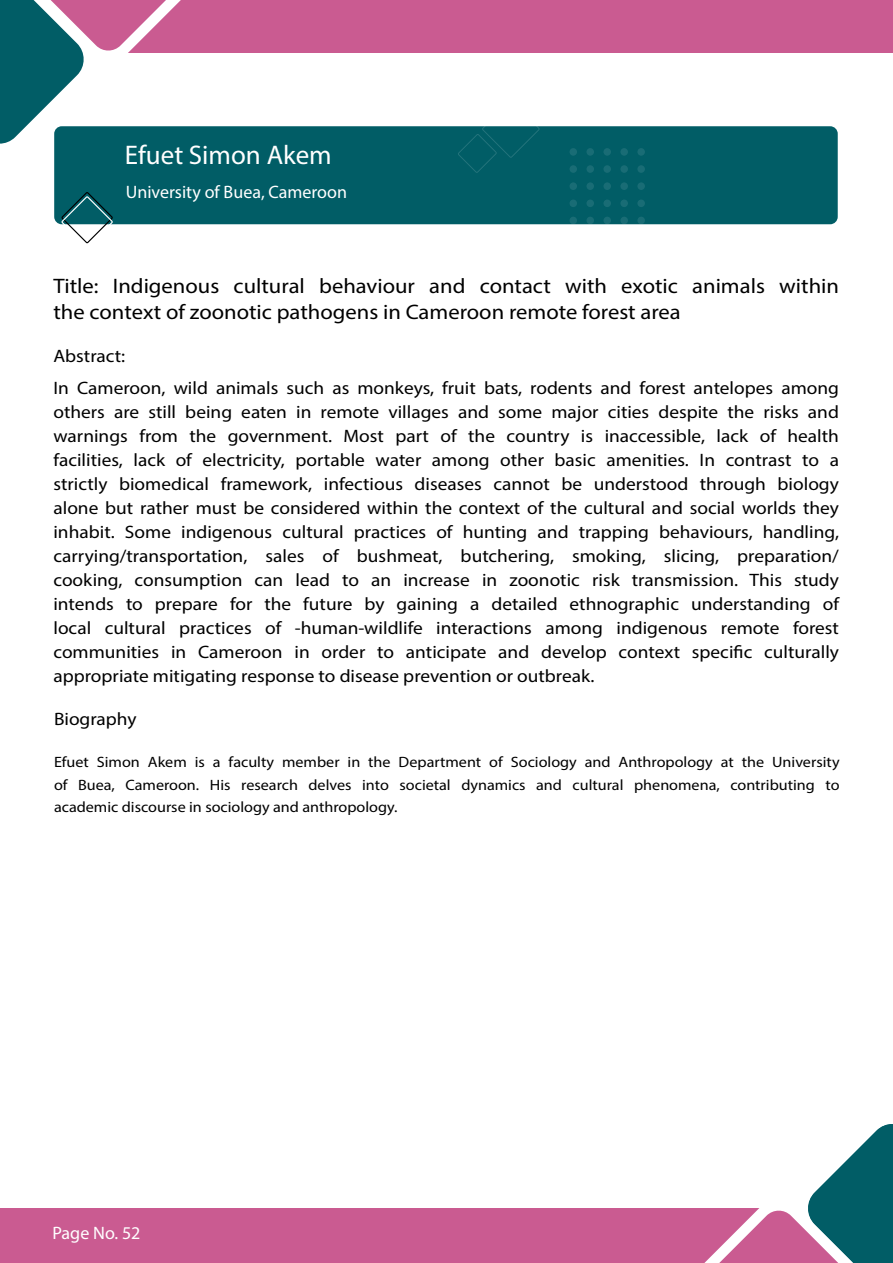
<style>
.page{position:relative;width:893px;height:1263px;background:#fff}
.page>*{position:absolute;margin:0;border:0;box-sizing:border-box;transform-origin:0 0}
.t1{font:27px "Myriad Pro";color:#fff}
.t2{font:21px/25.2px "Myriad Pro";color:#000;scale:1.08 1}
.t3{font:18px/24px "Myriad Pro";color:#000;scale:1.08 1}
.t4{font:18px "Myriad Pro";color:#fff}
.t5{font:15px/22.5px "Myriad Pro";color:#000;text-align:justify;scale:1.08 1}
</style>
<div class="page">
<div style="left:105px;top:0;width:788px;height:53px;background:#ca5b91"></div>
<svg style="left:0;top:0;width:181px;height:144px"></svg>
<div style="left:0;top:1208px;width:779px;height:55px;background:#ca5b91"></div>
<svg style="left:704px;top:1124px;width:189px;height:139px"></svg>
<div style="left:54px;top:126px;width:784px;height:98px;background:#015d66;border-radius:8px"></div>
<svg style="left:457px;top:126px;width:83px;height:47px"></svg>
<div style="left:569px;top:217px;width:8px;height:7px;background:#196c75;border-radius:50%"></div>
<div style="left:569px;top:199px;width:8px;height:8px;background:#196c75;border-radius:50%"></div>
<div style="left:569px;top:148px;width:8px;height:8px;background:#196c75;border-radius:50%"></div>
<div style="left:569px;top:182px;width:8px;height:8px;background:#196c75;border-radius:50%"></div>
<div style="left:569px;top:165px;width:8px;height:8px;background:#196c75;border-radius:50%"></div>
<div style="left:586px;top:217px;width:8px;height:7px;background:#196c75;border-radius:50%"></div>
<div style="left:586px;top:199px;width:8px;height:8px;background:#196c75;border-radius:50%"></div>
<div style="left:586px;top:148px;width:8px;height:8px;background:#196c75;border-radius:50%"></div>
<div style="left:586px;top:182px;width:8px;height:8px;background:#196c75;border-radius:50%"></div>
<div style="left:586px;top:165px;width:8px;height:8px;background:#196c75;border-radius:50%"></div>
<div style="left:603px;top:217px;width:8px;height:7px;background:#196c75;border-radius:50%"></div>
<div style="left:603px;top:199px;width:8px;height:8px;background:#196c75;border-radius:50%"></div>
<div style="left:603px;top:148px;width:8px;height:8px;background:#196c75;border-radius:50%"></div>
<div style="left:603px;top:182px;width:8px;height:8px;background:#196c75;border-radius:50%"></div>
<div style="left:603px;top:165px;width:8px;height:8px;background:#196c75;border-radius:50%"></div>
<div style="left:620px;top:217px;width:8px;height:7px;background:#196c75;border-radius:50%"></div>
<div style="left:620px;top:199px;width:8px;height:8px;background:#196c75;border-radius:50%"></div>
<div style="left:620px;top:148px;width:8px;height:8px;background:#196c75;border-radius:50%"></div>
<div style="left:620px;top:182px;width:8px;height:8px;background:#196c75;border-radius:50%"></div>
<div style="left:620px;top:165px;width:8px;height:8px;background:#196c75;border-radius:50%"></div>
<div style="left:637px;top:217px;width:8px;height:7px;background:#196c75;border-radius:50%"></div>
<div style="left:637px;top:199px;width:8px;height:8px;background:#196c75;border-radius:50%"></div>
<div style="left:637px;top:148px;width:8px;height:8px;background:#196c75;border-radius:50%"></div>
<div style="left:637px;top:182px;width:8px;height:8px;background:#196c75;border-radius:50%"></div>
<div style="left:637px;top:165px;width:8px;height:8px;background:#196c75;border-radius:50%"></div>
<div style="left:61px;top:192px;width:52px;height:51px;border:1px solid #000;border-radius:24px"></div>
<div style="left:61px;top:196px;width:52px;height:52px;border:1px solid #fff;border-radius:24px"></div>
<h1 class="t1" style="left:125px;top:139px;width:209px">Efuet Simon Akem</h1>
<p class="t4" style="left:126px;top:181px;width:223px">University of Buea, Cameroon</p>
<p class="t2" style="left:53px;top:273px;width:729px">Title: Indigenous cultural behaviour and contact with exotic animals within the context of zoonotic pathogens in Cameroon remote forest area</p>
<p class="t3" style="left:53px;top:340px;width:729px;line-height:31.5px">Abstract:<br>In Cameroon, wild animals such as monkeys, fruit bats, rodents and forest antelopes among</p>
<p class="t3" style="left:53px;top:399px;width:729px;text-align:justify">others are still being eaten in remote villages and some major cities despite the risks and warnings from the government. Most part of the country is inaccessible, lack of health facilities, lack of electricity, portable water among other basic amenities. In contrast to a strictly biomedical framework, infectious diseases cannot be understood through biology alone but rather must be considered within the context of the cultural and social worlds they inhabit. Some indigenous cultural practices of hunting and trapping behaviours, handling, carrying/transportation, sales of bushmeat, butchering, smoking, slicing, preparation/ cooking, consumption can lead to an increase in zoonotic risk transmission. This study intends to prepare for the future by gaining a detailed ethnographic understanding of local cultural practices of -human-wildlife interactions among indigenous remote forest communities in Cameroon in order to anticipate and develop context specific culturally appropriate mitigating response to disease prevention or outbreak.</p>
<p class="t3" style="left:54px;top:707px;width:78px">Biography</p>
<p class="t5" style="left:54px;top:751px;width:729px">Efuet Simon Akem is a faculty member in the Department of Sociology and Anthropology at the University of Buea, Cameroon. His research delves into societal dynamics and cultural phenomena, contributing to academic discourse in sociology and anthropology.</p>
<p class="t4" style="left:52px;top:1222px;width:89px">Page No. 52</p>
</div>
